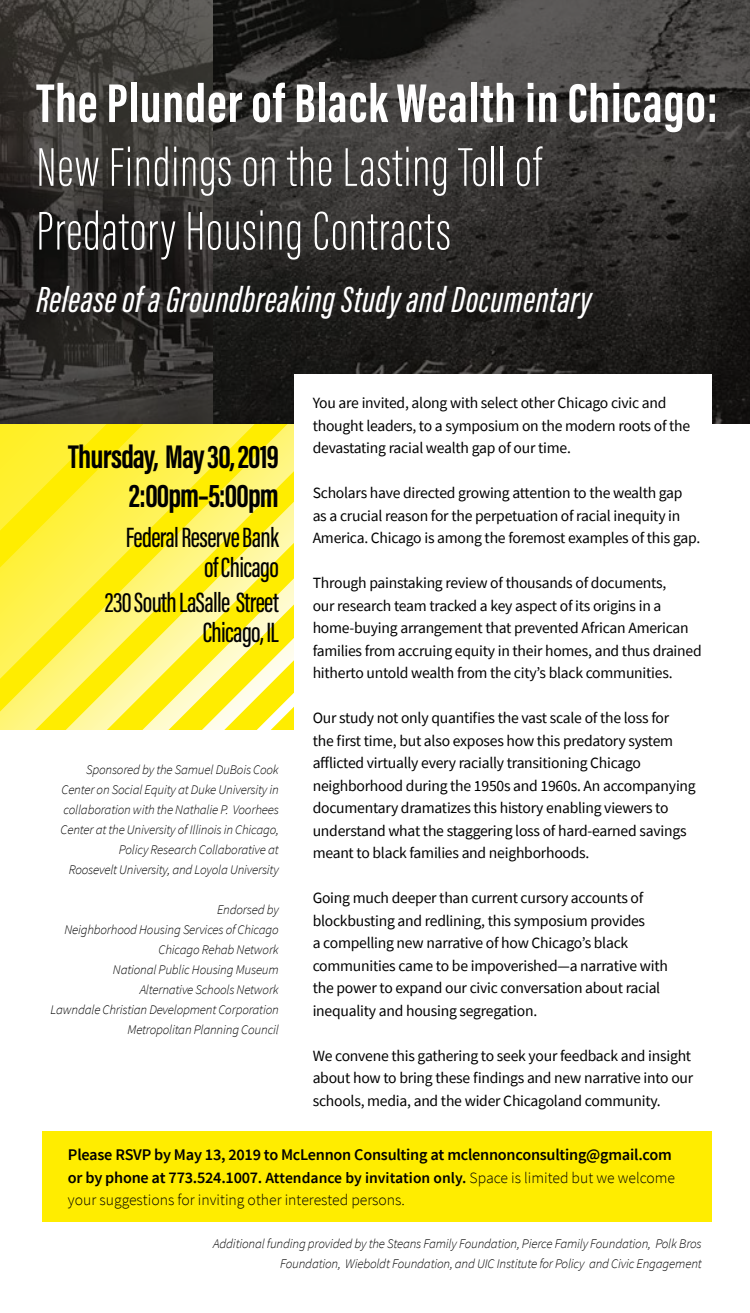
<style>
.page{position:relative;width:750px;height:1313px;background:#fff}
.page>*{position:absolute;margin:0;border:0;box-sizing:border-box;transform-origin:0 0}
.t1{font:200 56.25px/63.8px "Acumin Pro Extra Cond";letter-spacing:.015em;color:#fff}
.t2{font:700 56.25px "Acumin Pro Extra Cond";letter-spacing:.015em;color:#fff}
.t3{font:italic 500 37.5px "Acumin Pro Extra Cond";letter-spacing:.015em;color:#fff}
.t4{font:700 33.75px/38.8px "Acumin Pro Extra Cond";letter-spacing:-.025em;color:#000;text-align:right}
.t5{font:500 28.75px/30px "Acumin Pro Extra Cond";letter-spacing:-.025em;color:#000;text-align:right}
.t6{font:600 16.25px "Source Sans Pro";letter-spacing:-.015em;color:#000}
.t7{font:15.62px/22.5px "Source Sans Pro";letter-spacing:-.015em;color:#000}
.t8{font:300 15.62px/22.5px "Source Sans Pro";color:#000}
.t9{font:italic 300 13.12px/20px "Source Sans Pro";letter-spacing:-.015em;color:#000;text-align:right}
.s1{font-weight:600;font-size:16.25px}
.s2{font-weight:600}
</style>
<div class="page">
<svg style="left:0;top:423px;width:294px;height:307px;background:#fef257"></svg>
<svg style="left:0;top:423px;width:240px;height:291px;background:#fef043"></svg>
<img style="left:212px;top:0;width:538px;height:423px">
<svg style="left:0;top:0;width:212px;height:423px;background:#353330"></svg>
<div style="left:294px;top:374px;width:417px;height:390px;background:#fff"></div>
<div style="left:42px;top:1131px;width:670px;height:90px;background:#ffed00"></div>
<h1 class="t2" style="left:36px;top:69px;width:683px">The Plunder of Black Wealth in Chicago:</h1>
<h1 class="t1" style="left:36px;top:135px;width:507px">New Findings on the Lasting Toll of<br>Predatory Housing Contracts</h1>
<h2 class="t3" style="left:36px;top:277px;width:557px">Release of a Groundbreaking Study and Documentary</h2>
<p class="t7" style="left:313px;top:391px;width:379px">You are invited, along with select other Chicago civic and thought leaders, to a symposium on the modern roots of the devastating racial wealth gap of our time.</p>
<p class="t7" style="left:313px;top:481px;width:389px">Scholars have directed growing attention to the wealth gap as a crucial reason for the perpetuation of racial inequity in<br>America. Chicago is among the foremost examples of this gap.</p>
<p class="t7" style="left:313px;top:571px;width:391px">Through painstaking review of thousands of documents,<br>our research team tracked a key aspect of its origins in a home-buying arrangement that prevented African American families from accruing equity in their homes, and thus drained hitherto untold wealth from the city’s black communities.</p>
<p class="t7" style="left:313px;top:706px;width:385px">Our study not only quantifies the vast scale of the loss for<br>the first time, but also exposes how this predatory system afflicted virtually every racially transitioning Chicago neighborhood during the 1950s and 1960s. An accompanying documentary dramatizes this history enabling viewers to understand what the staggering loss of hard-earned savings meant to black families and neighborhoods.</p>
<p class="t7" style="left:313px;top:886px;width:357px">Going much deeper than current cursory accounts of blockbusting and redlining, this symposium provides<br>a compelling new narrative of how Chicago’s black communities came to be impoverished—a narrative with the power to expand our civic conversation about racial inequality and housing segregation.</p>
<p class="t7" style="left:313px;top:1044px;width:382px">We convene this gathering to seek your feedback and insight about how to bring these findings and new narrative into our schools, media, and the wider Chicagoland community.</p>
<p class="t6" style="left:68px;top:1144px;width:605px">Please RSVP by May 13, 2019 to McLennon Consulting at mclennonconsulting@gmail.com</p>
<p class="t8" style="left:68px;top:1166px;width:609px"><span class="s1">or by phone at 773.524.1007.</span> <span class="s2">Attendance by invitation only.</span> Space is limited but we welcome your suggestions for inviting other interested persons.</p>
<p class="t9" style="left:213px;top:1233px;width:490px">Additional funding provided by the Steans Family Foundation, Pierce Family Foundation, Polk Bros<br>Foundation, Wieboldt Foundation, and UIC Institute for Policy and Civic Engagement</p>
<h3 class="t4" style="left:68px;top:437px;width:212px">Thursday, May 30, 2019<br>2:00pm–5:00pm</h3>
<h3 class="t5" style="left:126px;top:522px;width:155px">Federal Reserve Bank of Chicago</h3>
<h3 class="t5" style="left:105px;top:587px;width:176px">230 South LaSalle Street<br>Chicago, IL</h3>
<p class="t9" style="left:61px;top:760px;width:220px">Sponsored by the Samuel DuBois Cook Center on Social Equity at Duke University in collaboration with the Nathalie P. Voorhees Center at the University of Illinois in Chicago, Policy Research Collaborative at<br>Roosevelt University, and Loyola University</p>
<p class="t9" style="left:51px;top:900px;width:230px">Endorsed by<br>Neighborhood Housing Services of Chicago<br>Chicago Rehab Network<br>National Public Housing Museum<br>Alternative Schools Network<br>Lawndale Christian Development Corporation<br>Metropolitan Planning Council</p>
</div>
